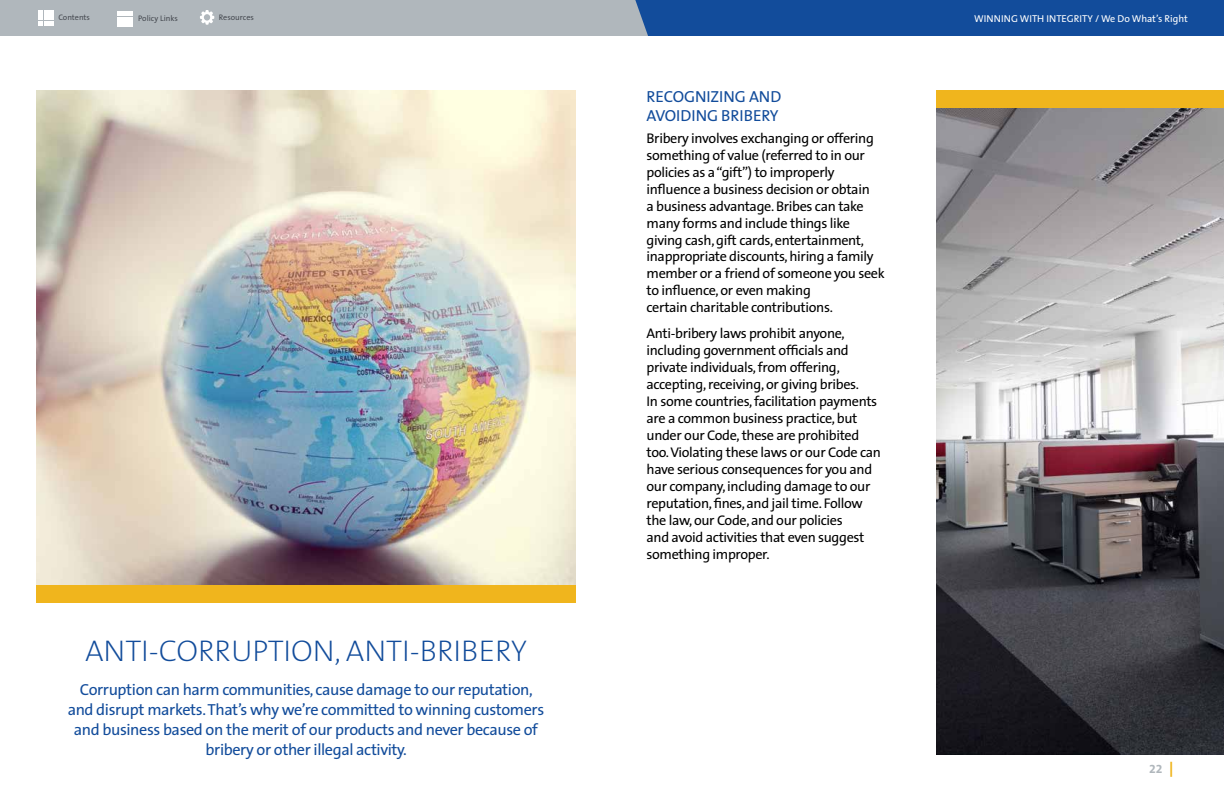
<style>
.page{position:relative;width:1224px;height:792px;background:#fff}
.page>*{position:absolute;margin:0;border:0;box-sizing:border-box;transform-origin:0 0}
.t1{font:300 30px "GM Sans";color:#124c9b}
.t2{font:16px/20px "GM Sans";letter-spacing:-.025em;color:#124c9b;text-align:center}
.t3{font:14px/17px "GM Sans";letter-spacing:-.025em;color:#000}
.t4{font:700 12px "GM Sans";color:#b0b7bc}
.t5{font:10px "GM Sans";color:#fff}
.t6{font:8px "GM Sans";color:#474b52}
.s1{font-size:15px;color:#f0b51d}
</style>
<div class="page">
<img style="left:36px;top:90px;width:540px;height:495px">
<div style="left:36px;top:585px;width:540px;height:18px;background:#f0b51d"></div>
<img style="left:936px;top:108px;width:288px;height:646px">
<div style="left:936px;top:90px;width:288px;height:18px;background:#f0b51d"></div>
<div style="left:0;top:0;width:1220px;height:36px;background:#b0b7bc"></div>
<div style="left:635px;top:0;width:589px;height:36px;background:#124c9b"></div>
<svg style="left:39px;top:10px;width:14px;height:16px"></svg>
<div style="left:118px;top:11px;width:15px;height:5px;background:#fff"></div>
<hr style="left:118px;top:17px;width:15px;height:4px;background:#fff">
<div style="left:118px;top:22px;width:15px;height:5px;background:#fff"></div>
<svg style="left:200px;top:10px;width:14px;height:15px"></svg>
<p class="t6" style="left:58px;top:13px;width:33px">Contents</p>
<p class="t6" style="left:138px;top:14px;width:41px">Policy Links</p>
<p class="t6" style="left:219px;top:13px;width:36px">Resources</p>
<h1 class="t1" style="left:85px;top:633px;width:443px">ANTI-CORRUPTION, ANTI-BRIBERY</h1>
<p class="t2" style="left:68px;top:679px;width:478px">Corruption can harm communities, cause damage to our reputation, and disrupt markets. That’s why we’re committed to winning customers and business based on the merit of our products and never because of bribery or other illegal activity.</p>
<p class="t2" style="left:647px;top:87px;width:136px;line-height:19.2px;text-align:left">RECOGNIZING AND<br>AVOIDING BRIBERY</p>
<p class="t3" style="left:647px;top:129px;width:240px">Bribery involves exchanging or offering something of value (referred to in our policies as a “gift”) to improperly influence a business decision or obtain<br>a business advantage. Bribes can take many forms and include things like giving cash, gift cards, entertainment, inappropriate discounts, hiring a family member or a friend of someone you seek to influence, or even making<br>certain charitable contributions.</p>
<p class="t3" style="left:647px;top:325px;width:236px">Anti-bribery laws prohibit anyone, including government officials and private individuals, from offering, accepting, receiving, or giving bribes.<br>In some countries, facilitation payments are a common business practice, but under our Code, these are prohibited too. Violating these laws or our Code can have serious consequences for you and our company, including damage to our reputation, fines, and jail time. Follow the law, our Code, and our policies<br>and avoid activities that even suggest something improper.</p>
<p class="t5" style="left:974px;top:12px;width:215px">WINNING WITH INTEGRITY / We Do What’s Right</p>
<p class="t4" style="left:1149px;top:762px;width:26px">22 <span class="s1">|</span></p>
</div>
